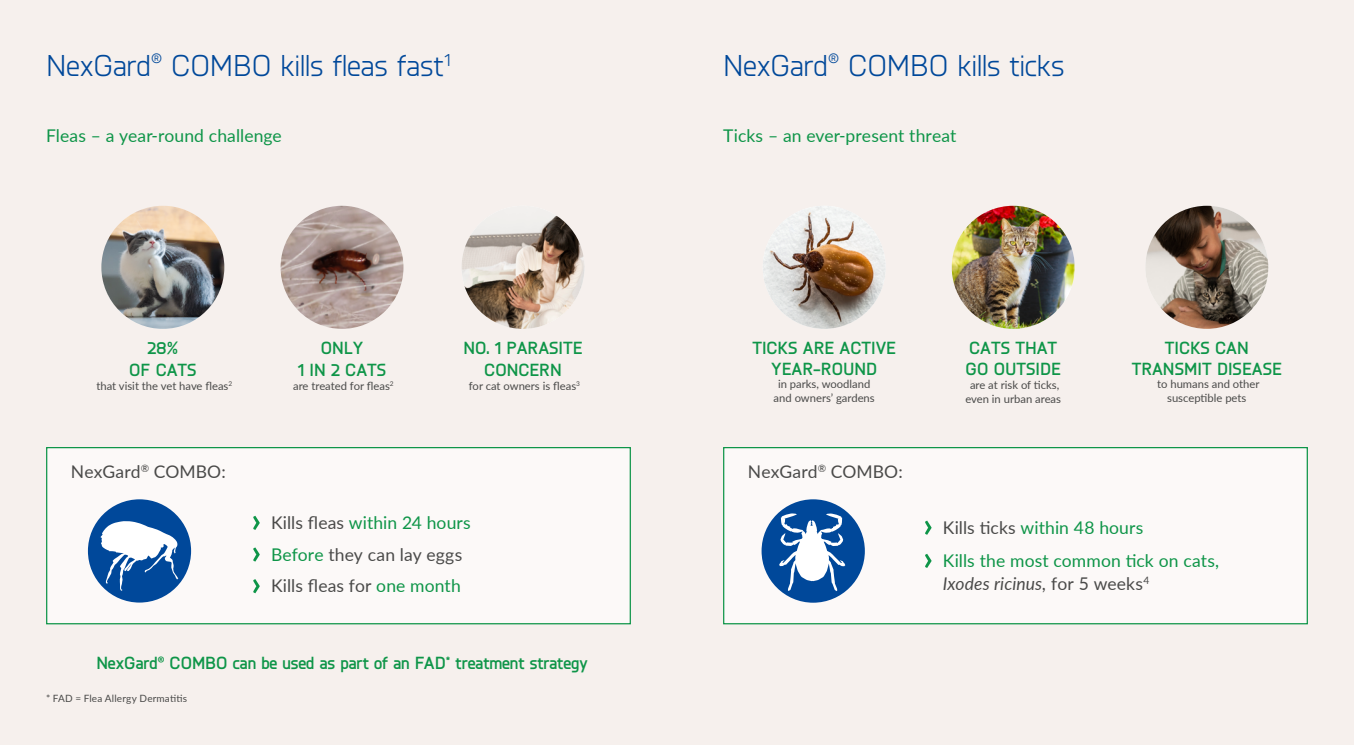
<style>
.page{position:relative;width:1354px;height:745px;background:#fff}
.page>*{position:absolute;margin:0;border:0;box-sizing:border-box;transform-origin:0 0}
.t1{font:30px "Knul";letter-spacing:-.01em;color:#00489a}
.t2{font:700 17.5px/22.5px "Knul";color:#0e9548;text-align:center}
.t3{font:17.5px/33.1px "Lato";letter-spacing:.005em;color:#0e9548}
.t4{font:17.5px/31.6px "Lato";letter-spacing:.005em;color:#4a4a49}
.t5{font:italic 17.5px "Lato";letter-spacing:.005em;color:#4a4a49}
.t6{font:11.25px/13.5px "Lato";color:#4a4a49;text-align:center}
.t7{font:10px "Lato";letter-spacing:.015em;color:#4a4a49}
.s1{color:#0e9548}
.s2{color:#4a4a49}
.s3{font-style:normal}
</style>
<div class="page">
<div style="left:0;top:0;width:1354px;height:744px;background:#f6f0ed"></div>
<div style="left:46px;top:446px;width:585px;height:178px;background:#fcf9f8;border:1px solid #0e9548"></div>
<img style="left:280px;top:206px;width:123px;height:122px;border-radius:61px">
<img style="left:461px;top:206px;width:123px;height:122px;border-radius:61px">
<img style="left:101px;top:206px;width:123px;height:122px;border-radius:50%">
<div style="left:88px;top:499px;width:103px;height:103px;background:#00489a;border-radius:50%"></div>
<svg style="left:100px;top:521px;width:78px;height:69px"></svg>
<svg style="left:253px;top:515px;width:7px;height:14px"></svg>
<svg style="left:253px;top:547px;width:7px;height:14px"></svg>
<svg style="left:253px;top:579px;width:7px;height:14px"></svg>
<img style="left:951px;top:206px;width:123px;height:122px;border-radius:61px">
<img style="left:762px;top:206px;width:123px;height:122px;border-radius:61px">
<img style="left:1145px;top:206px;width:123px;height:122px;border-radius:61px">
<div style="left:723px;top:446px;width:584px;height:178px;background:#fcf9f8;border:1px solid #0e9548"></div>
<div style="left:761px;top:499px;width:104px;height:103px;background:#00489a;border-radius:50%"></div>
<svg style="left:779px;top:513px;width:66px;height:77px"></svg>
<svg style="left:925px;top:520px;width:6px;height:14px"></svg>
<svg style="left:925px;top:553px;width:6px;height:14px"></svg>
<h1 class="t1" style="left:46px;top:45px;width:406px">NexGard<sup>®</sup> COMBO kills fleas fast<sup>1</sup></h1>
<h1 class="t1" style="left:723px;top:45px;width:343px">NexGard<sup>®</sup> COMBO kills ticks</h1>
<h2 class="t3" style="left:46px;top:118px;width:237px">Fleas – a year-round challenge</h2>
<h2 class="t3" style="left:723px;top:118px;width:235px">Ticks – an ever-present threat</h2>
<h2 class="t2" style="left:129px;top:334px;width:69px">28%<br>OF CATS</h2>
<p class="t6" style="left:96px;top:378px;width:137px">that visit the vet have fleas<sup>2</sup></p>
<h2 class="t2" style="left:298px;top:334px;width:90px">ONLY<br>1 IN 2 CATS</h2>
<p class="t6" style="left:293px;top:378px;width:102px">are treated for fleas<sup>2</sup></p>
<h2 class="t2" style="left:463px;top:334px;width:121px">NO. 1 PARASITE<br>CONCERN</h2>
<p class="t6" style="left:469px;top:378px;width:113px">for cat owners is fleas<sup>3</sup></p>
<h2 class="t2" style="left:752px;top:335px;width:145px;line-height:21px">TICKS ARE ACTIVE<br>YEAR-ROUND</h2>
<p class="t6" style="left:773px;top:376px;width:103px">in parks, woodland and owners’ gardens</p>
<h2 class="t2" style="left:965px;top:335px;width:97px;line-height:21.8px;text-align:left">CATS THAT<br>GO OUTSIDE</h2>
<p class="t6" style="left:965px;top:377px;width:97px">are at risk of ticks, even in urban areas</p>
<h2 class="t2" style="left:1131px;top:335px;width:152px;line-height:21px">TICKS CAN<br>TRANSMIT DISEASE</h2>
<p class="t6" style="left:1157px;top:376px;width:104px">to humans and other susceptible pets</p>
<h2 class="t4" style="left:71px;top:454px;width:156px">NexGard<sup>®</sup> COMBO:</h2>
<h2 class="t4" style="left:748px;top:454px;width:156px">NexGard<sup>®</sup> COMBO:</h2>
<h2 class="t4" style="left:271px;top:506px;width:201px">Kills fleas <span class="s1">within 24 hours<br>Before</span> they can lay eggs<br>Kills fleas for <span class="s1">one month</span></h2>
<h2 class="t3" style="left:943px;top:510px;width:278px"><span class="s2">Kills ticks</span> within 48 hours<br>Kills the most common tick on cats,</h2>
<h2 class="t5" style="left:943px;top:570px;width:208px">Ixodes ricinus, <span class="s3">for 5 weeks</span><sup>4</sup></h2>
<h2 class="t2" style="left:96px;top:650px;width:493px">NexGard<sup>®</sup> COMBO can be used as part of an FAD<sup>*</sup> treatment strategy</h2>
<p class="t7" style="left:46px;top:691px;width:142px">* FAD = Flea Allergy Dermatitis</p>
</div>
